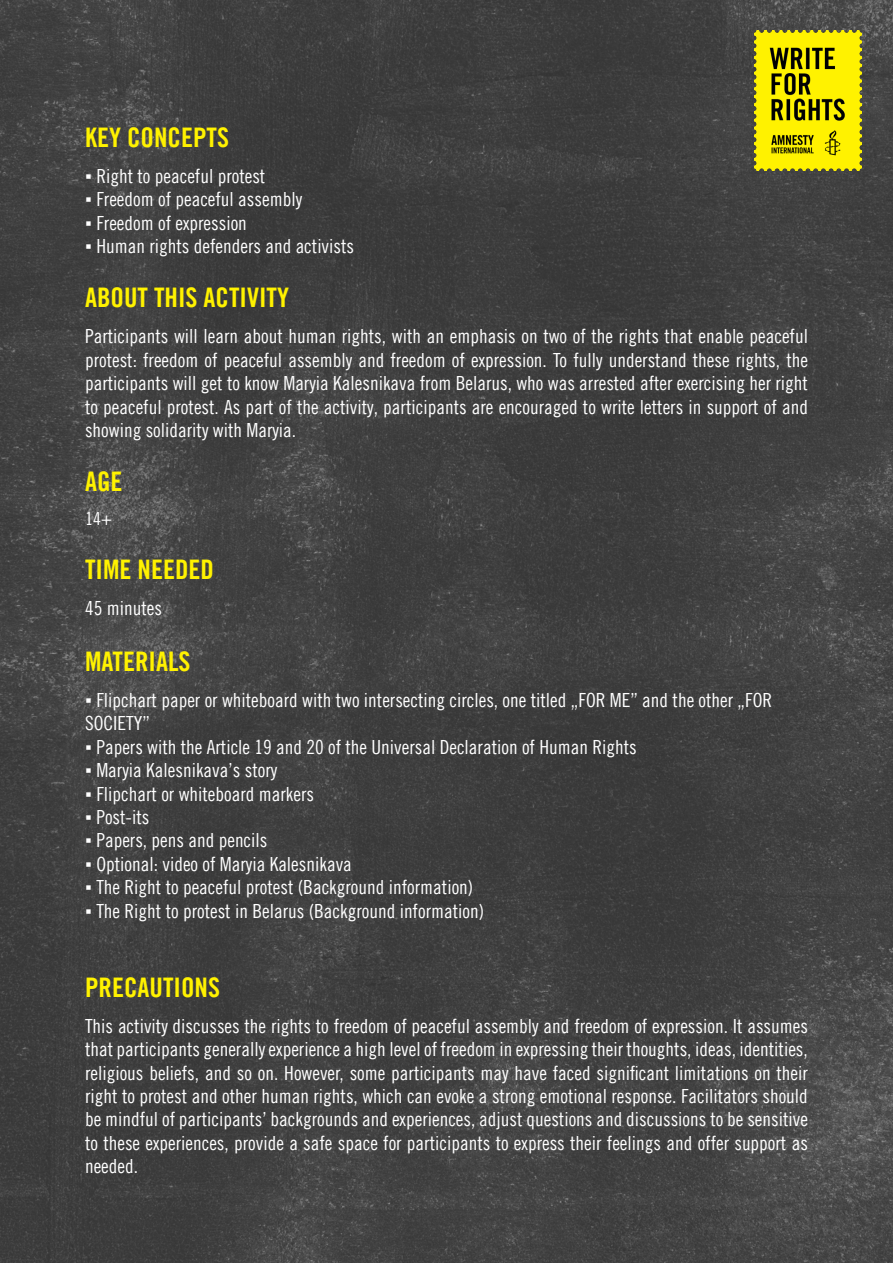
<style>
.page{position:relative;width:893px;height:1263px;background:#fff}
.page>*{position:absolute;margin:0;border:0;box-sizing:border-box;transform-origin:0 0}
.t1{font:27px "Amnesty Trade Gothic Bd Cn 20";color:#fff200}
.t2{font:19.5px/23.4px "Amnesty Trade Gothic Cn 18";color:#fff;text-align:justify}
.t3{font:18px "Amnesty Trade Gothic Cn 18";color:#fff}
.s1{font-family:"Arial Narrow"}
</style>
<div class="page">
<img style="left:0;top:0;width:893px;height:1263px">
<img style="left:754px;top:31px;width:108px;height:139px">
<h1 class="t1" style="left:85px;top:121px;width:145px">KEY CONCEPTS</h1>
<p class="t2" style="left:85px;top:164px;width:182px"><span class="s1">▪</span> Right to peaceful protest</p>
<p class="t2" style="left:85px;top:188px;width:219px"><span class="s1">▪</span> Freedom of peaceful assembly</p>
<p class="t2" style="left:85px;top:211px;width:163px"><span class="s1">▪</span> Freedom of expression</p>
<p class="t2" style="left:85px;top:234px;width:271px"><span class="s1">▪</span> Human rights defenders and activists</p>
<h1 class="t1" style="left:85px;top:281px;width:205px">ABOUT THIS ACTIVITY</h1>
<p class="t2" style="left:85px;top:324px;width:724px">Participants will learn about human rights, with an emphasis on two of the rights that enable peaceful protest: freedom of peaceful assembly and freedom of expression. To fully understand these rights, the participants will get to know Maryia Kalesnikava from Belarus, who was arrested after exercising her right to peaceful protest. As part of the activity, participants are encouraged to write letters in support of and showing solidarity with Maryia.</p>
<h1 class="t1" style="left:85px;top:465px;width:39px">AGE</h1>
<p class="t3" style="left:85px;top:508px;width:28px">14+</p>
<h1 class="t1" style="left:85px;top:553px;width:130px">TIME NEEDED</h1>
<p class="t2" style="left:85px;top:596px;width:78px">45 minutes</p>
<h1 class="t1" style="left:85px;top:645px;width:107px">MATERIALS</h1>
<p class="t2" style="left:85px;top:688px;width:689px"><span class="s1">▪</span> Flipchart paper or whiteboard with two intersecting circles, one titled „FOR ME” and the other „FOR<br>SOCIETY”</p>
<p class="t2" style="left:85px;top:735px;width:553px"><span class="s1">▪</span> Papers with the Article 19 and 20 of the Universal Declaration of Human Rights</p>
<p class="t2" style="left:85px;top:758px;width:194px"><span class="s1">▪</span> Maryia Kalesnikava’s story</p>
<p class="t2" style="left:85px;top:782px;width:231px"><span class="s1">▪</span> Flipchart or whiteboard markers</p>
<p class="t2" style="left:85px;top:805px;width:66px"><span class="s1">▪</span> Post-its</p>
<p class="t2" style="left:85px;top:828px;width:184px"><span class="s1">▪</span> Papers, pens and pencils</p>
<p class="t2" style="left:85px;top:852px;width:268px"><span class="s1">▪</span> Optional: video of Maryia Kalesnikava</p>
<p class="t2" style="left:85px;top:875px;width:390px"><span class="s1">▪</span> The Right to peaceful protest (Background information)</p>
<p class="t2" style="left:85px;top:899px;width:401px"><span class="s1">▪</span> The Right to protest in Belarus (Background information)</p>
<h1 class="t1" style="left:85px;top:971px;width:136px">PRECAUTIONS</h1>
<p class="t2" style="left:85px;top:1014px;width:724px">This activity discusses the rights to freedom of peaceful assembly and freedom of expression. It assumes that participants generally experience a high level of freedom in expressing their thoughts, ideas, identities, religious beliefs, and so on. However, some participants may have faced significant limitations on their right to protest and other human rights, which can evoke a strong emotional response. Facilitators should be mindful of participants’ backgrounds and experiences, adjust questions and discussions to be sensitive to these experiences, provide a safe space for participants to express their feelings and offer support as needed.</p>
</div>
